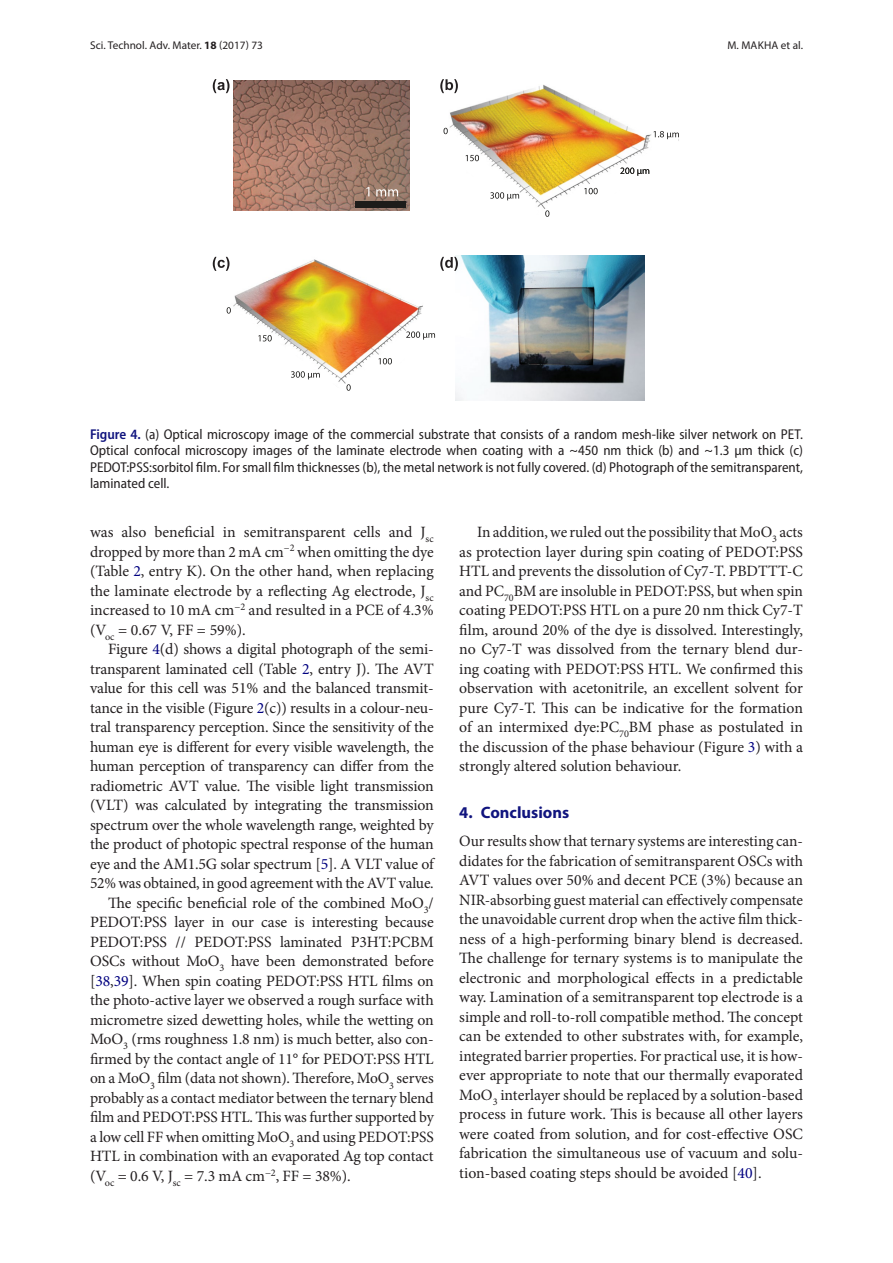
<style>
.page{position:relative;width:893px;height:1263px;background:#fff}
.page>*{position:absolute;margin:0;border:0;box-sizing:border-box;transform-origin:0 0}
.t1{font:700 16.5px "Myriad Pro";color:#10147e}
.t2{font:15.75px/19.5px "Minion Pro";letter-spacing:-.01em;color:#231f20;text-align:justify}
.t3{font:semi-condensed 14.25px/16.5px "Myriad Pro";color:#231f20;text-align:justify}
.t4{font:11.25px "Myriad Pro";color:#231f20}
.s1{font-weight:700}
.s2{font-weight:600;color:#10147e}
.s3{color:#000080}
</style>
<div class="page">
<img style="left:233px;top:80px;width:177px;height:130px">
<img style="left:234px;top:256px;width:210px;height:49px">
<img style="left:443px;top:84px;width:185px;height:43px">
<div style="left:355px;top:201px;width:51px;height:6px;background:#1d1c1a"></div>
<svg style="left:366px;top:187px;width:3px;height:9px"></svg>
<svg style="left:376px;top:189px;width:22px;height:7px"></svg>
<div style="left:425px;top:295px;width:30px;height:23px;background:#fff"></div>
<svg style="left:226px;top:305px;width:210px;height:86px"></svg>
<img style="left:456px;top:256px;width:188px;height:145px">
<svg style="left:443px;top:127px;width:236px;height:90px"></svg>
<svg style="left:213px;top:79px;width:17px;height:14px"></svg>
<svg style="left:440px;top:79px;width:18px;height:14px"></svg>
<svg style="left:213px;top:257px;width:17px;height:14px"></svg>
<svg style="left:440px;top:257px;width:18px;height:14px"></svg>
<p class="t4" style="left:90px;top:39px;width:174px">Sci. Technol. Adv. Mater. <span class="s1">18</span> (2017) 73</p>
<p class="t4" style="left:727px;top:39px;width:77px">M. MAKHA et al.</p>
<p class="t3" style="left:90px;top:426px;width:714px"><span class="s2">Figure 4.</span> (a) Optical microscopy image of the commercial substrate that consists of a random mesh-like silver network on PET.<br>Optical confocal microscopy images of the laminate electrode when coating with a ~450 nm thick (b) and ~1.3 μm thick (c)<br>PEDOT:PSS:sorbitol film. For small film thicknesses (b), the metal network is not fully covered. (d) Photograph of the semitransparent, laminated cell.</p>
<p class="t2" style="left:90px;top:522px;width:345px">was also beneficial in semitransparent cells and J<sub>sc </sub>dropped by more than 2 mA cm<sup>−2</sup> when omitting the dye (Table <span class="s3">2</span>, entry K). On the other hand, when replacing the laminate electrode by a reflecting Ag electrode, J<sub>sc </sub>increased to 10 mA cm<sup>−2</sup> and resulted in a PCE of 4.3% (V<sub>oc</sub> = 0.67 V, FF = 59%).</p>
<p class="t2" style="left:108px;top:639px;width:327px">Figure <span class="s3">4</span>(d) shows a digital photograph of the semi-</p>
<p class="t2" style="left:90px;top:659px;width:345px">transparent laminated cell (Table <span class="s3">2</span>, entry J). The AVT</p>
<p class="t2" style="left:90px;top:678px;width:345px">value for this cell was 51% and the balanced transmit-</p>
<p class="t2" style="left:90px;top:698px;width:345px">tance in the visible (Figure <span class="s3">2</span>(c)) results in a colour-neu-</p>
<p class="t2" style="left:90px;top:717px;width:345px">tral transparency perception. Since the sensitivity of the</p>
<p class="t2" style="left:90px;top:737px;width:345px">human eye is different for every visible wavelength, the</p>
<p class="t2" style="left:90px;top:756px;width:345px">human perception of transparency can differ from the</p>
<p class="t2" style="left:90px;top:776px;width:345px">radiometric AVT value. The visible light transmission</p>
<p class="t2" style="left:90px;top:795px;width:345px">(VLT) was calculated by integrating the transmission</p>
<p class="t2" style="left:90px;top:815px;width:345px">spectrum over the whole wavelength range, weighted by</p>
<p class="t2" style="left:90px;top:834px;width:345px">the product of photopic spectral response of the human</p>
<p class="t2" style="left:90px;top:854px;width:345px">eye and the AM1.5G solar spectrum [<span class="s3">5</span>]. A VLT value of</p>
<p class="t2" style="left:90px;top:873px;width:345px">52% was obtained, in good agreement with the AVT value.</p>
<p class="t2" style="left:108px;top:893px;width:327px">The specific beneficial role of the combined MoO<sub>3</sub>/</p>
<p class="t2" style="left:90px;top:912px;width:345px">PEDOT:PSS layer in our case is interesting because</p>
<p class="t2" style="left:90px;top:932px;width:345px">PEDOT:PSS // PEDOT:PSS laminated P3HT:PCBM</p>
<p class="t2" style="left:90px;top:951px;width:345px">OSCs without MoO<sub>3</sub> have been demonstrated before</p>
<p class="t2" style="left:90px;top:971px;width:345px">[<span class="s3">38</span>,<span class="s3">39</span>]. When spin coating PEDOT:PSS HTL films on</p>
<p class="t2" style="left:90px;top:990px;width:345px">the photo-active layer we observed a rough surface with</p>
<p class="t2" style="left:90px;top:1010px;width:345px">micrometre sized dewetting holes, while the wetting on</p>
<p class="t2" style="left:90px;top:1029px;width:345px">MoO<sub>3</sub> (rms roughness 1.8 nm) is much better, also con-</p>
<p class="t2" style="left:90px;top:1049px;width:345px">firmed by the contact angle of 11° for PEDOT:PSS HTL</p>
<p class="t2" style="left:90px;top:1068px;width:345px">on a MoO<sub>3</sub> film (data not shown). Therefore, MoO<sub>3</sub> serves</p>
<p class="t2" style="left:90px;top:1088px;width:345px">probably as a contact mediator between the ternary blend</p>
<p class="t2" style="left:90px;top:1107px;width:345px">film and PEDOT:PSS HTL. This was further supported by</p>
<p class="t2" style="left:90px;top:1127px;width:345px">a low cell FF when omitting MoO<sub>3</sub> and using PEDOT:PSS</p>
<p class="t2" style="left:90px;top:1146px;width:345px">HTL in combination with an evaporated Ag top contact</p>
<p class="t2" style="left:90px;top:1166px;width:262px">(V<sub>oc</sub> = 0.6 V, J<sub>sc</sub> = 7.3 mA cm<sup>−2</sup>, FF = 38%).</p>
<p class="t2" style="left:459px;top:522px;width:345px;text-indent:18px">In addition, we ruled out the possibility that MoO<sub>3</sub> acts as protection layer during spin coating of PEDOT:PSS HTL and prevents the dissolution of Cy7-T. PBDTTT-C and PC<sub>70</sub>BM are insoluble in PEDOT:PSS, but when spin coating PEDOT:PSS HTL on a pure 20 nm thick Cy7-T film, around 20% of the dye is dissolved. Interestingly, no Cy7-T was dissolved from the ternary blend dur&shy;ing coating with PEDOT:PSS HTL. We confirmed this observation with acetonitrile, an excellent solvent for pure Cy7-T. This can be indicative for the formation of an intermixed dye:PC<sub>70</sub>BM phase as postulated in the discussion of the phase behaviour (Figure <span class="s3">3</span>) with a strongly altered solution behaviour.</p>
<p class="t1" style="left:459px;top:801px;width:112px">4. Conclusions</p>
<p class="t2" style="left:459px;top:831px;width:345px">Our results show that ternary systems are interesting can&shy;didates for the fabrication of semitransparent OSCs with AVT values over 50% and decent PCE (3%) because an NIR-absorbing guest material can effectively compensate the unavoidable current drop when the active film thick&shy;ness of a high-performing binary blend is decreased.<br>The challenge for ternary systems is to manipulate the electronic and morphological effects in a predictable way. Lamination of a semitransparent top electrode is a simple and roll-to-roll compatible method. The concept can be extended to other substrates with, for example, integrated barrier properties. For practical use, it is how&shy;ever appropriate to note that our thermally evaporated MoO<sub>3</sub> interlayer should be replaced by a solution-based process in future work. This is because all other layers were coated from solution, and for cost-effective OSC fabrication the simultaneous use of vacuum and solu&shy;tion-based coating steps should be avoided [<span class="s3">40</span>].</p>
</div>
